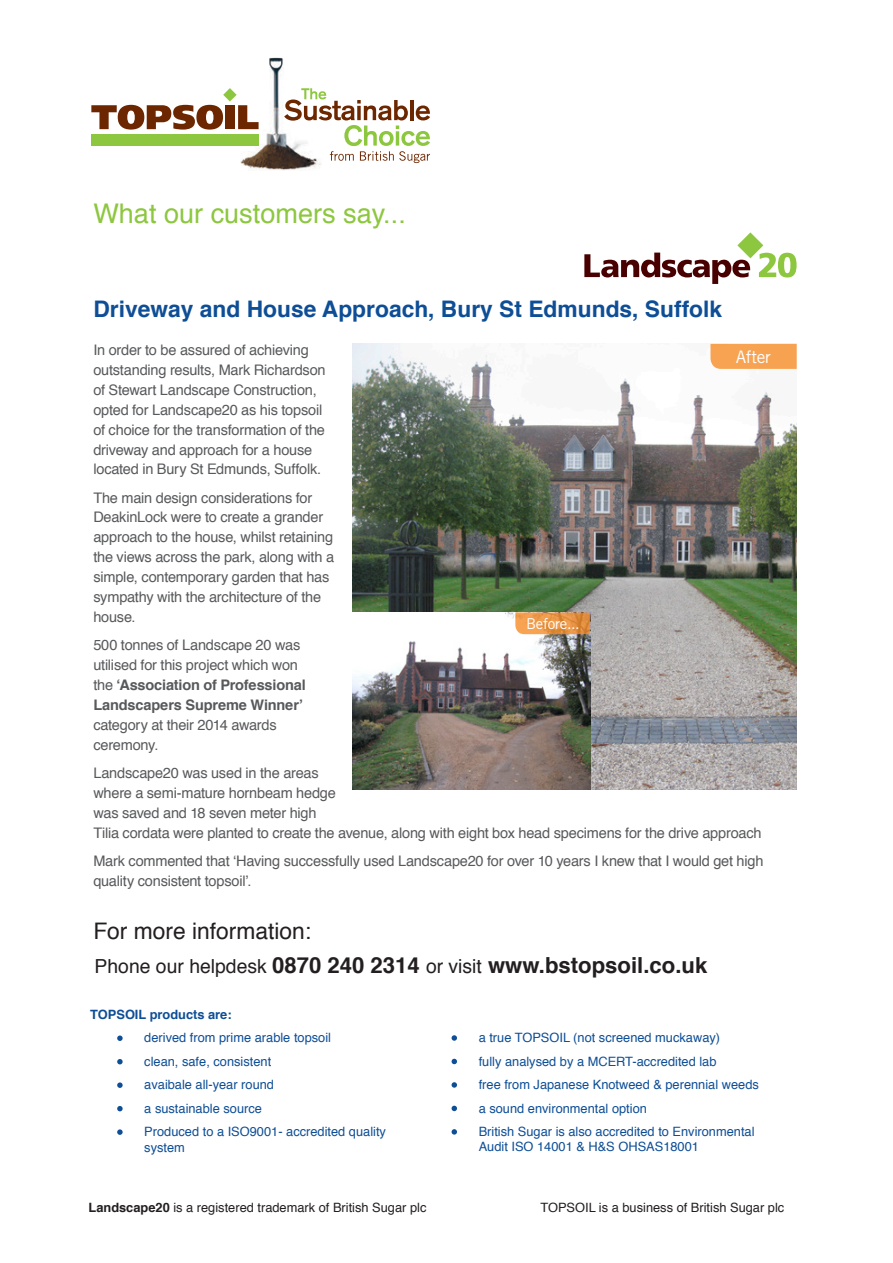
<style>
.page{position:relative;width:893px;height:1263px;background:#fff}
.page>*{position:absolute;margin:0;border:0;box-sizing:border-box;transform-origin:0 0}
.t1{font:27px "Helvetica";color:#8dc73f}
.t2{font:700 22.8px "Helvetica";color:#0e4e96}
.t3{font:22.8px "Helvetica";color:#231f20}
.t4{font:700 22.05px "Helvetica";color:#231f20}
.t5{font:17.25px "Trade Gothic";letter-spacing:-.025em;color:#fff}
.t6{font:15px "Trade Gothic";letter-spacing:-.015em;color:#fff}
.t7{font:14.55px/20px "Helvetica";letter-spacing:-.015em;color:#58595b}
.t8{font:12.9px/15.5px "Helvetica";color:#0e4e96}
.t9{font:12.9px "Helvetica";color:#231f20}
.t10{font:700 12.9px "Helvetica";color:#0e4e96}
.s1{font-weight:700}
.s2{font-weight:400;font-size:19.35px}
</style>
<div class="page">
<img style="left:353px;top:344px;width:444px;height:446px">
<div style="left:710px;top:344px;width:87px;height:25px;background:#f7a351"></div>
<svg style="left:91px;top:88px;width:145px;height:42px"></svg>
<img style="left:236px;top:58px;width:85px;height:112px">
<div style="left:91px;top:134px;width:168px;height:12px;background:#8dc73f"></div>
<svg style="left:284px;top:88px;width:146px;height:75px"></svg>
<svg style="left:584px;top:232px;width:213px;height:52px"></svg>
<svg style="left:117px;top:1035px;width:6px;height:6px"></svg>
<svg style="left:117px;top:1059px;width:6px;height:5px"></svg>
<svg style="left:117px;top:1082px;width:6px;height:6px"></svg>
<svg style="left:117px;top:1106px;width:6px;height:5px"></svg>
<svg style="left:117px;top:1129px;width:6px;height:6px"></svg>
<svg style="left:452px;top:1035px;width:5px;height:6px"></svg>
<svg style="left:452px;top:1059px;width:5px;height:5px"></svg>
<svg style="left:452px;top:1082px;width:5px;height:6px"></svg>
<svg style="left:452px;top:1106px;width:5px;height:5px"></svg>
<svg style="left:452px;top:1129px;width:5px;height:5px"></svg>
<img style="left:353px;top:612px;width:237px;height:178px">
<svg style="left:515px;top:612px;width:75px;height:22px;background:#e8974a"></svg>
<p class="t1" style="left:93px;top:193px;width:314px">What our customers say...</p>
<p class="t2" style="left:93px;top:290px;width:630px">Driveway and House Approach, Bury St Edmunds, Suffolk</p>
<p class="t7" style="left:93px;top:340px;width:234px">In order to be assured of achieving outstanding results, Mark Richardson of Stewart Landscape Construction, opted for Landscape20 as his topsoil of choice for the transformation of the driveway and approach for a house located in Bury St Edmunds, Suffolk.</p>
<p class="t7" style="left:93px;top:488px;width:242px">The main design considerations for DeakinLock were to create a grander approach to the house, whilst retaining the views across the park, along with a simple, contemporary garden that has sympathy with the architecture of the house.</p>
<p class="t7" style="left:93px;top:636px;width:214px">500 tonnes of Landscape 20 was utilised for this project which won the <span class="s1">‘Association of Professional<br>Landscapers Supreme Winner’ </span>category at their 2014 awards ceremony.</p>
<p class="t7" style="left:93px;top:763px;width:670px">Landscape20 was used in the areas<br>where a semi-mature hornbeam hedge<br>was saved and 18 seven meter high<br>Tilia cordata were planted to create the avenue, along with eight box head specimens for the drive approach</p>
<p class="t7" style="left:93px;top:851px;width:672px">Mark commented that ‘Having successfully used Landscape20 for over 10 years I knew that I would get high quality consistent topsoil’.</p>
<p class="t5" style="left:736px;top:346px;width:36px">After</p>
<p class="t6" style="left:526px;top:615px;width:55px">Before...</p>
<p class="t3" style="left:93px;top:913px;width:219px">For more information:</p>
<p class="t4" style="left:95px;top:947px;width:614px"><span class="s2">Phone our helpdesk</span> 0870 240 2314 <span class="s2">or visit</span> www.bstopsoil.co.uk</p>
<p class="t10" style="left:90px;top:1004px;width:143px">TOPSOIL products are:</p>
<p class="t8" style="left:144px;top:1030px;width:188px">derived from prime arable topsoil</p>
<p class="t8" style="left:144px;top:1054px;width:128px">clean, safe, consistent</p>
<p class="t8" style="left:144px;top:1077px;width:131px">avaibale all-year round</p>
<p class="t8" style="left:144px;top:1101px;width:119px">a sustainable source</p>
<p class="t8" style="left:144px;top:1124px;width:243px">Produced to a ISO9001- accredited quality system</p>
<p class="t8" style="left:479px;top:1030px;width:243px">a true TOPSOIL (not screened muckaway)</p>
<p class="t8" style="left:479px;top:1054px;width:239px">fully analysed by a MCERT-accredited lab</p>
<p class="t8" style="left:479px;top:1077px;width:282px">free from Japanese Knotweed &amp; perennial weeds</p>
<p class="t8" style="left:479px;top:1101px;width:170px">a sound environmental option</p>
<p class="t8" style="left:479px;top:1124px;width:277px">British Sugar is also accredited to Environmental<br>Audit ISO 14001 &amp; H&amp;S OHSAS18001</p>
<p class="t9" style="left:89px;top:1197px;width:339px"><span class="s1">Landscape20</span> is a registered trademark of British Sugar plc</p>
<p class="t9" style="left:540px;top:1197px;width:245px">TOPSOIL is a business of British Sugar plc</p>
</div>
